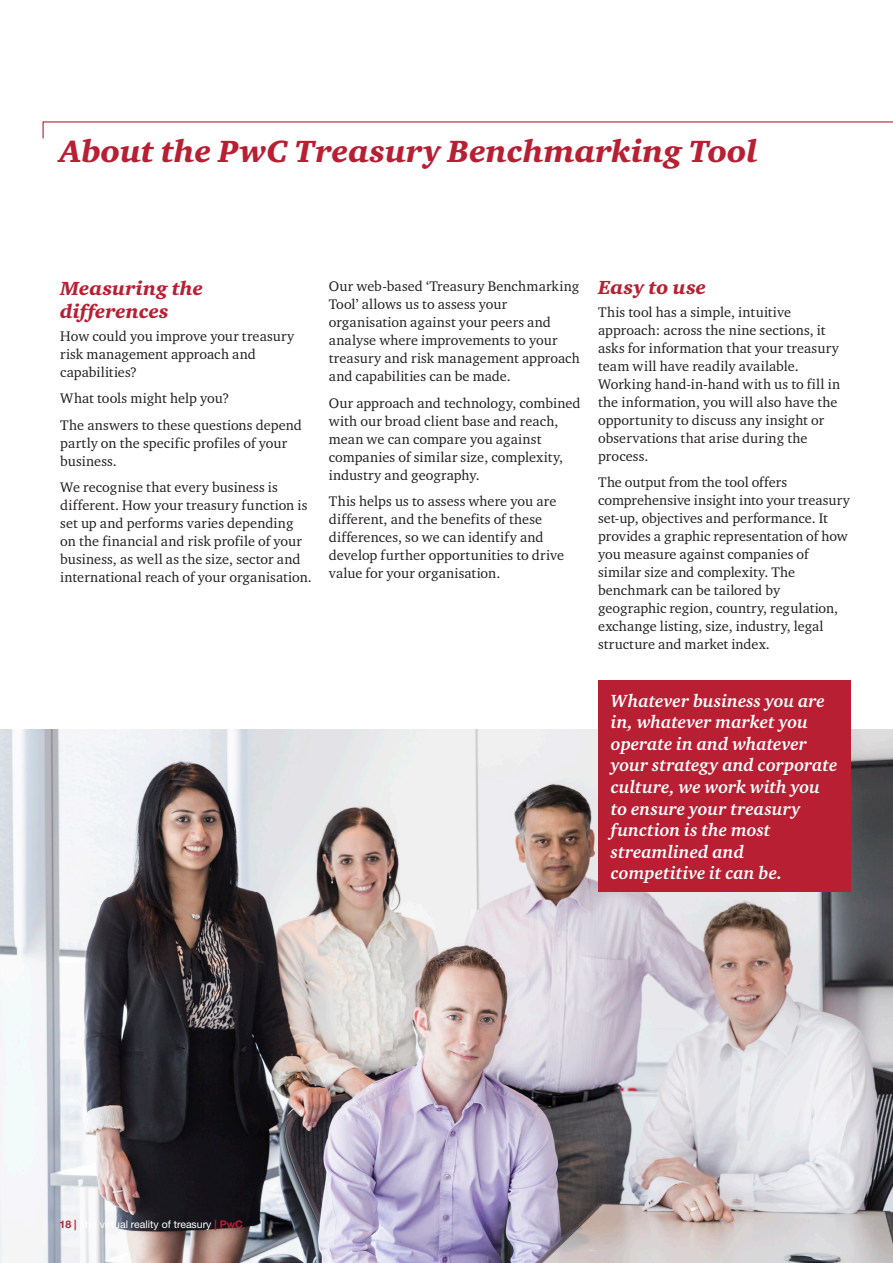
<style>
.page{position:relative;width:893px;height:1263px;background:#fff}
.page>*{position:absolute;margin:0;border:0;box-sizing:border-box;transform-origin:0 0}
.Head_1{font:italic 900 31.5px "Charter ITC Std";color:#b91f33}
.Head_2{font:italic 900 19.5px/23.4px "Charter ITC Std";letter-spacing:.005em;color:#b91f33}
.Body_text{font:italic 700 18px/21.6px "Charter ITC Std";color:#fff}
.Body_text-2{font:14.25px/18px "Charter ITC Std";letter-spacing:.005em;color:#231f20}
.t1{font:10.5px "Helvetica Neue LTW1 G";color:#fff}
.s1{font-weight:700;color:#b91f33}
</style>
<div class="page">
<svg style="left:42px;top:121px;width:851px;height:18px"></svg>
<img style="left:0;top:730px;width:893px;height:533px">
<div style="left:598px;top:680px;width:252px;height:212px;background:#b91f33"></div>
<p class="Head_1" style="left:60px;top:131px;width:699px">About the PwC Treasury Benchmarking Tool</p>
<p class="Head_2" style="left:60px;top:277px;width:144px">Measuring the differences</p>
<p class="Body_text-2" style="left:60px;top:327px;width:236px">How could you improve your treasury risk management approach and capabilities?</p>
<p class="Body_text-2" style="left:60px;top:389px;width:170px">What tools might help you?</p>
<p class="Body_text-2" style="left:60px;top:416px;width:243px">The answers to these questions depend partly on the specific profiles of your business.</p>
<p class="Body_text-2" style="left:60px;top:478px;width:253px">We recognise that every business is different. How your treasury function is set up and performs varies depending on the financial and risk profile of your business, as well as the size, sector and international reach of your organisation.</p>
<p class="Body_text-2" style="left:329px;top:277px;width:253px">Our web-based ‘Treasury Benchmarking Tool’ allows us to assess your organisation against your peers and analyse where improvements to your treasury and risk management approach and capabilities can be made.</p>
<p class="Body_text-2" style="left:329px;top:394px;width:253px">Our approach and technology, combined with our broad client base and reach, mean we can compare you against companies of similar size, complexity, industry and geography.</p>
<p class="Body_text-2" style="left:329px;top:492px;width:237px">This helps us to assess where you are different, and the benefits of these differences, so we can identify and develop further opportunities to drive value for your organisation.</p>
<p class="Head_2" style="left:598px;top:276px;width:109px">Easy to use</p>
<p class="Body_text-2" style="left:598px;top:302px;width:243px">This tool has a simple, intuitive approach: across the nine sections, it asks for information that your treasury team will have readily available.<br>Working hand-in-hand with us to fill in the information, you will also have the opportunity to discuss any insight or observations that arise during the process.</p>
<p class="Body_text-2" style="left:598px;top:473px;width:253px">The output from the tool offers comprehensive insight into your treasury set-up, objectives and performance. It provides a graphic representation of how you measure against companies of similar size and complexity. The benchmark can be tailored by geographic region, country, regulation, exchange listing, size, industry, legal structure and market index.</p>
<p class="Body_text" style="left:611px;top:689px;width:228px">Whatever business you are in, whatever market you operate in and whatever your strategy and corporate culture, we work with you to ensure your treasury function is the most streamlined and competitive it can be.</p>
<p class="t1" style="left:60px;top:1218px;width:185px"><span class="s1">18 |</span> The virtual reality of treasury <span class="s1">| PwC</span></p>
</div>
